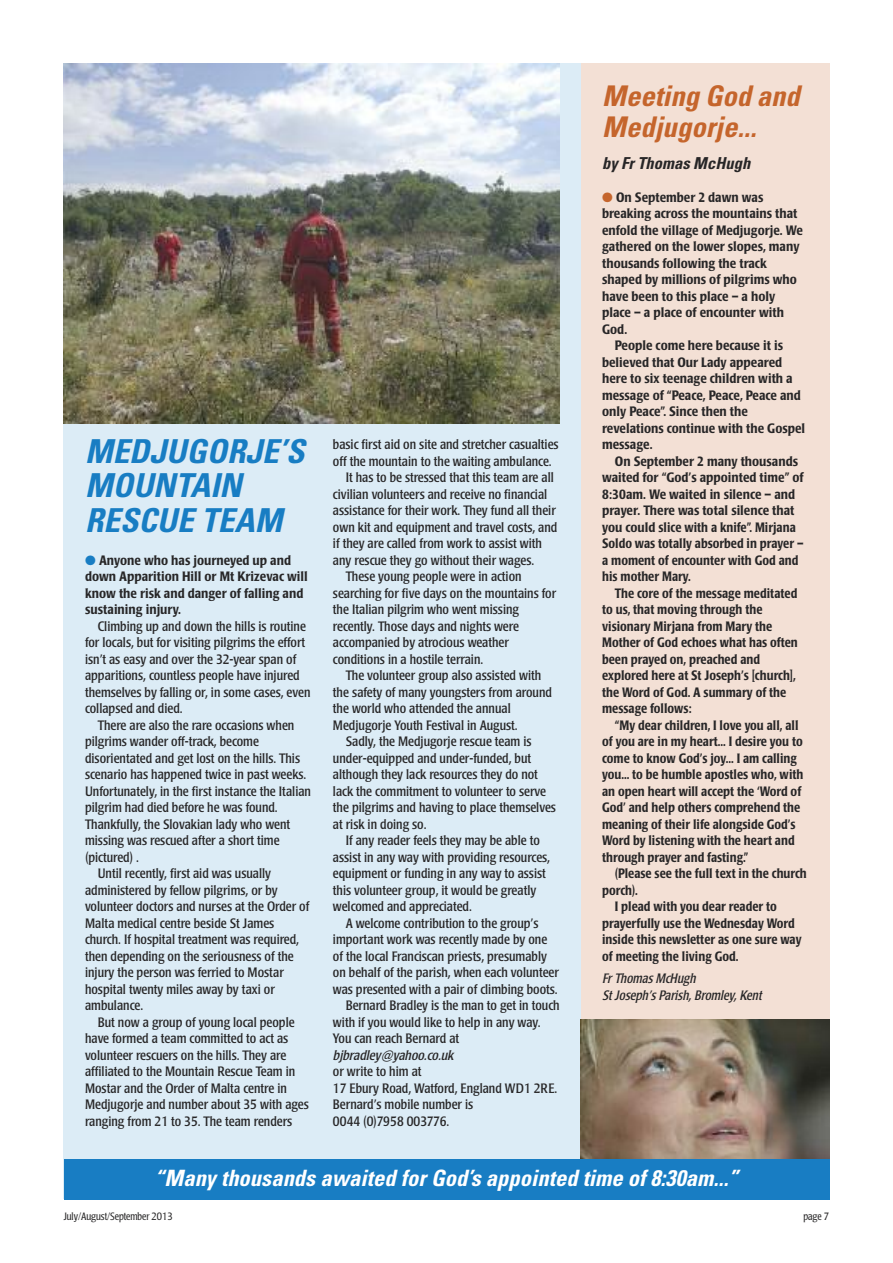
<style>
.page{position:relative;width:893px;height:1263px;background:#fff}
.page>*{position:absolute;margin:0;border:0;box-sizing:border-box;transform-origin:0 0}
.t1{font:italic 700 condensed 33px/34.5px "Univers";letter-spacing:.005em;color:#187dc3}
.t2{font:italic 700 condensed 28.5px/31.5px "Univers";letter-spacing:.005em;color:#c5652c}
.t3{font:italic 700 condensed 22.5px "Univers";letter-spacing:.005em;color:#fff}
.t4{font:italic 700 condensed 16.5px "Univers";letter-spacing:.005em;color:#272627}
.t5{font:condensed 13.5px/16.5px "Poppl Laudatio";color:#272627}
.t6{font:500 condensed 13.5px/16.5px "Poppl Laudatio";color:#272627}
.t7{font:500 condensed 13.5px/16.5px "Poppl Laudatio";color:#272627;scale:.95 1}
.t8{font:italic condensed 13.5px/16.5px "Poppl Laudatio";letter-spacing:-.02em;color:#272627;scale:.95 1}
.t9{font:italic condensed 13.5px "Poppl Laudatio";letter-spacing:-.02em;color:#272627}
.t10{font:300 condensed 10.5px "Poppl Laudatio";color:#272627}
.s1{color:#187dc3}
.s2{color:#c5652c}
</style>
<div class="page">
<div style="left:64px;top:64px;width:517px;height:1135px;background:#dcecf6"></div>
<img style="left:64px;top:64px;width:496px;height:360px">
<div style="left:581px;top:64px;width:248px;height:1097px;background:#f3e0d5"></div>
<img style="left:581px;top:1019px;width:248px;height:140px">
<div style="left:64px;top:1159px;width:765px;height:40px;background:#187dc3"></div>
<h1 class="t1" style="left:85px;top:437px;width:221px">MEDJUGORJE’S<br>MOUNTAIN<br>RESCUE TEAM</h1>
<p class="t6" style="left:85px;top:553px;width:224px"><span class="s1">●</span> Anyone who has journeyed up and down Apparition Hill or Mt Krizevac will know the risk and danger of falling and sustaining injury.</p>
<p class="t5" style="left:85px;top:619px;width:227px;text-indent:13px">Climbing up and down the hills is routine for locals, but for visiting pilgrims the effort isn’t as easy and over the 32-year span of apparitions, countless people have injured themselves by falling or, in some cases, even collapsed and died.</p>
<p class="t5" style="left:98px;top:718px;width:198px">There are also the rare occasions when</p>
<p class="t5" style="left:85px;top:735px;width:176px">pilgrims wander off-track, become</p>
<p class="t5" style="left:85px;top:751px;width:217px">disorientated and get lost on the hills. This</p>
<p class="t5" style="left:85px;top:768px;width:223px">scenario has happened twice in past weeks.</p>
<p class="t5" style="left:85px;top:784px;width:227px">Unfortunately, in the first instance the Italian</p>
<p class="t5" style="left:85px;top:801px;width:194px">pilgrim had died before he was found.</p>
<p class="t5" style="left:85px;top:817px;width:207px">Thankfully, the Slovakian lady who went</p>
<p class="t5" style="left:85px;top:834px;width:196px">missing was rescued after a short time</p>
<p class="t5" style="left:85px;top:850px;width:55px">(pictured) .</p>
<p class="t5" style="left:98px;top:867px;width:175px">Until recently, first aid was usually</p>
<p class="t5" style="left:85px;top:883px;width:194px">administered by fellow pilgrims, or by</p>
<p class="t5" style="left:85px;top:900px;width:226px">volunteer doctors and nurses at the Order of</p>
<p class="t5" style="left:85px;top:916px;width:191px">Malta medical centre beside St James</p>
<p class="t5" style="left:85px;top:933px;width:216px">church. If hospital treatment was required,</p>
<p class="t5" style="left:85px;top:949px;width:210px">then depending on the seriousness of the</p>
<p class="t5" style="left:85px;top:966px;width:200px">injury the person was ferried to Mostar</p>
<p class="t5" style="left:85px;top:982px;width:191px">hospital twenty miles away by taxi or</p>
<p class="t5" style="left:85px;top:999px;width:60px">ambulance.</p>
<p class="t5" style="left:98px;top:1015px;width:198px">But now a group of young local people</p>
<p class="t5" style="left:85px;top:1032px;width:205px">have formed a team committed to act as</p>
<p class="t5" style="left:85px;top:1048px;width:203px">volunteer rescuers on the hills. They are</p>
<p class="t5" style="left:85px;top:1065px;width:212px">affiliated to the Mountain Rescue Team in</p>
<p class="t5" style="left:85px;top:1081px;width:203px">Mostar and the Order of Malta centre in</p>
<p class="t5" style="left:85px;top:1098px;width:225px">Medjugorje and number about 35 with ages</p>
<p class="t5" style="left:85px;top:1114px;width:209px">ranging from 21 to 35. The team renders</p>
<p class="t5" style="left:333px;top:437px;width:227px">basic first aid on site and stretcher casualties</p>
<p class="t5" style="left:333px;top:454px;width:220px">off the mountain to the waiting ambulance.</p>
<p class="t5" style="left:346px;top:470px;width:210px">It has to be stressed that this team are all</p>
<p class="t5" style="left:333px;top:487px;width:216px">civilian volunteers and receive no financial</p>
<p class="t5" style="left:333px;top:503px;width:224px">assistance for their work. They fund all their</p>
<p class="t5" style="left:333px;top:520px;width:226px">own kit and equipment and travel costs, and</p>
<p class="t5" style="left:333px;top:536px;width:211px">if they are called from work to assist with</p>
<p class="t5" style="left:333px;top:553px;width:203px">any rescue they go without their wages.</p>
<p class="t5" style="left:346px;top:569px;width:177px">These young people were in action</p>
<p class="t5" style="left:333px;top:586px;width:225px">searching for five days on the mountains for</p>
<p class="t5" style="left:333px;top:602px;width:188px">the Italian pilgrim who went missing</p>
<p class="t5" style="left:333px;top:619px;width:187px">recently. Those days and nights were</p>
<p class="t5" style="left:333px;top:635px;width:177px">accompanied by atrocious weather</p>
<p class="t5" style="left:333px;top:652px;width:152px">conditions in a hostile terrain.</p>
<p class="t5" style="left:346px;top:668px;width:197px">The volunteer group also assisted with</p>
<p class="t5" style="left:333px;top:685px;width:221px">the safety of many youngsters from around</p>
<p class="t5" style="left:333px;top:701px;width:179px">the world who attended the annual</p>
<p class="t5" style="left:333px;top:718px;width:186px">Medjugorje Youth Festival in August.</p>
<p class="t5" style="left:346px;top:734px;width:187px">Sadly, the Medjugorje rescue team is</p>
<p class="t5" style="left:333px;top:751px;width:200px">under-equipped and under-funded, but</p>
<p class="t5" style="left:333px;top:767px;width:207px">although they lack resources they do not</p>
<p class="t5" style="left:333px;top:784px;width:215px">lack the commitment to volunteer to serve</p>
<p class="t5" style="left:333px;top:800px;width:224px">the pilgrims and having to place themselves</p>
<p class="t5" style="left:333px;top:817px;width:95px">at risk in doing so.</p>
<p class="t5" style="left:346px;top:833px;width:196px">If any reader feels they may be able to</p>
<p class="t5" style="left:333px;top:850px;width:219px">assist in any way with providing resources,</p>
<p class="t5" style="left:333px;top:866px;width:214px">equipment or funding in any way to assist</p>
<p class="t5" style="left:333px;top:883px;width:205px">this volunteer group, it would be greatly</p>
<p class="t5" style="left:333px;top:899px;width:140px">welcomed and appreciated.</p>
<p class="t5" style="left:346px;top:916px;width:194px">A welcome contribution to the group’s</p>
<p class="t5" style="left:333px;top:932px;width:216px">important work was recently made by one</p>
<p class="t5" style="left:333px;top:949px;width:216px">of the local Franciscan priests, presumably</p>
<p class="t5" style="left:333px;top:965px;width:227px">on behalf of the parish, when each volunteer</p>
<p class="t5" style="left:333px;top:982px;width:226px">was presented with a pair of climbing boots.</p>
<p class="t5" style="left:346px;top:998px;width:215px">Bernard Bradley is the man to get in touch</p>
<p class="t5" style="left:333px;top:1015px;width:209px">with if you would like to help in any way.</p>
<p class="t5" style="left:333px;top:1031px;width:128px">You can reach Bernard at</p>
<p class="t9" style="left:333px;top:1050px;width:122px">bjbradley@yahoo.co.uk</p>
<p class="t5" style="left:333px;top:1064px;width:226px">or write to him at<br>17 Ebury Road, Watford, England WD1 2RE.<br>Bernard’s mobile number is<br>0044 (0)7958 003776.</p>
<h2 class="t2" style="left:602px;top:82px;width:199px">Meeting God and<br>Medjugorje...</h2>
<p class="t4" style="left:602px;top:157px;width:150px">by Fr Thomas McHugh</p>
<p class="t6" style="left:602px;top:189px;width:202px"><span class="s2">●</span> On September 2 dawn was breaking across the mountains that enfold the village of Medjugorje. We gathered on the lower slopes, many thousands following the track shaped by millions of pilgrims who have been to this place – a holy place – a place of encounter with<br>God.</p>
<p class="t6" style="left:602px;top:338px;width:205px;text-indent:13px">People come here because it is believed that Our Lady appeared here to six teenage children with a message of “Peace, Peace, Peace and only Peace”. Since then the revelations continue with the Gospel message.</p>
<p class="t6" style="left:602px;top:453px;width:203px;text-indent:13px">On September 2 many thousands waited for “God’s appointed time” of<br>8:30am. We waited in silence – and prayer. There was total silence that you could slice with a knife”. Mirjana<br>Soldo was totally absorbed in prayer – a moment of encounter with God and his mother Mary.</p>
<p class="t7" style="left:602px;top:585px;width:208px;text-indent:13px">The core of the message meditated to us, that moving through the visionary Mirjana from Mary the<br>Mother of God echoes what has often been prayed on, preached and explored here at St Joseph’s [church], the Word of God. A summary of the message follows:</p>
<p class="t7" style="left:602px;top:717px;width:213px;text-indent:13px">“My dear children, I love you all, all of you are in my heart... I desire you to come to know God’s joy... I am calling you... to be humble apostles who, with an open heart will accept the ‘Word of God’ and help others comprehend the meaning of their life alongside God’s Word by listening with the heart and through prayer and fasting.”</p>
<p class="t7" style="left:615px;top:866px;width:204px">(Please see the full text in the church</p>
<p class="t7" style="left:602px;top:882px;width:39px">porch).</p>
<p class="t7" style="left:615px;top:899px;width:172px">I plead with you dear reader to</p>
<p class="t7" style="left:602px;top:915px;width:204px">prayerfully use the Wednesday Word</p>
<p class="t7" style="left:602px;top:932px;width:211px">inside this newsletter as one sure way</p>
<p class="t7" style="left:602px;top:948px;width:145px">of meeting the living God.</p>
<p class="t8" style="left:602px;top:971px;width:172px">Fr Thomas McHugh<br>St Joseph’s Parish, Bromley, Kent</p>
<h3 class="t3" style="left:154px;top:1169px;width:586px">“Many thousands awaited for God’s appointed time of 8:30am...”</h3>
<p class="t10" style="left:64px;top:1212px;width:110px">July/August/September 2013</p>
<p class="t10" style="left:803px;top:1212px;width:27px">page 7</p>
</div>
